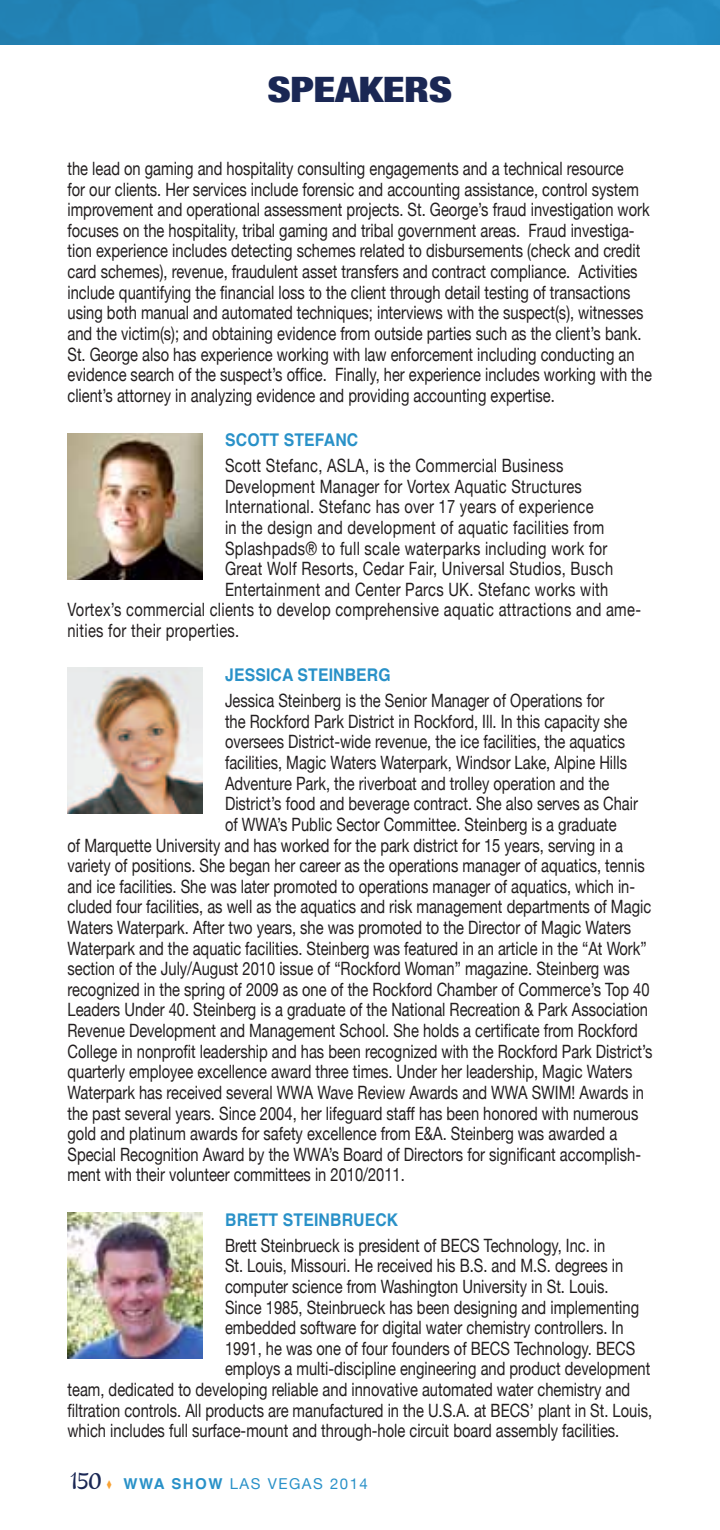
<style>
.page{position:relative;width:720px;height:1530px;background:#fff}
.page>*{position:absolute;margin:0;border:0;box-sizing:border-box;transform-origin:0 0}
.t1{font:900 condensed 35px "Helvetica Neue";letter-spacing:-.01em;color:#1a2754;scale:1.25 1}
.t2{font:30px "Hipster Script Pro";color:#1a2754}
.t3{font:18.25px/20.5px "Helvetica Neue";color:#231f20;scale:.8 1}
.t4{font:18.25px "Helvetica Neue";letter-spacing:.02em;color:#231f20;scale:.8 1}
.t5{font:700 17.5px "Helvetica";letter-spacing:.01em;color:#2991c8;scale:.9 1}
.t6{font:15px "Helvetica Neue";letter-spacing:.1em;color:#2991c8}
.s1{color:#f9a335}
.s2{font-family:"Helvetica";font-weight:700}
</style>
<div class="page">
<img style="left:68px;top:434px;width:134px;height:146px">
<img style="left:68px;top:668px;width:134px;height:146px">
<img style="left:68px;top:1213px;width:134px;height:146px">
<img style="left:0;top:0;width:675px;height:45px">
<div style="left:675px;top:0;width:45px;height:45px;background:#238bc2"></div>
<h1 class="t1" style="left:268px;top:67px;width:149px">SPEAKERS</h1>
<p class="t3" style="left:68px;top:158px;width:732px">the lead on gaming and hospitality consulting engagements and a technical resource<br>for our clients. Her services include forensic and accounting assistance, control system improvement and operational assessment projects. St. George’s fraud investigation work focuses on the hospitality, tribal gaming and tribal government areas. Fraud investiga&shy;tion experience includes detecting schemes related to disbursements (check and credit card schemes), revenue, fraudulent asset transfers and contract compliance. Activities include quantifying the financial loss to the client through detail testing of transactions using both manual and automated techniques; interviews with the suspect(s), witnesses and the victim(s); and obtaining evidence from outside parties such as the client’s bank.<br>St. George also has experience working with law enforcement including conducting an evidence search of the suspect’s office. Finally, her experience includes working with the client’s attorney in analyzing evidence and providing accounting expertise.</p>
<p class="t5" style="left:225px;top:426px;width:149px">SCOTT STEFANC</p>
<p class="t4" style="left:225px;top:455px;width:424px">Scott Stefanc, ASLA, is the Commercial Business</p>
<p class="t4" style="left:225px;top:475px;width:448px">Development Manager for Vortex Aquatic Structures</p>
<p class="t4" style="left:225px;top:496px;width:462px">International. Stefanc has over 17 years of experience</p>
<p class="t4" style="left:225px;top:517px;width:476px">in the design and development of aquatic facilities from</p>
<p class="t4" style="left:225px;top:537px;width:479px">Splashpads® to full scale waterparks including work for</p>
<p class="t4" style="left:225px;top:558px;width:487px">Great Wolf Resorts, Cedar Fair, Universal Studios, Busch</p>
<p class="t4" style="left:225px;top:578px;width:481px">Entertainment and Center Parcs UK. Stefanc works with</p>
<p class="t4" style="left:68px;top:599px;width:718px">Vortex’s commercial clients to develop comprehensive aquatic attractions and ame-</p>
<p class="t4" style="left:68px;top:620px;width:216px">nities for their properties.</p>
<p class="t5" style="left:225px;top:661px;width:184px">JESSICA STEINBERG</p>
<p class="t3" style="left:225px;top:690px;width:476px">Jessica Steinberg is the Senior Manager of Operations for</p>
<p class="t3" style="left:225px;top:711px;width:505px">the Rockford Park District in Rockford, Ill. In this capacity she</p>
<p class="t3" style="left:225px;top:731px;width:502px">oversees District-wide revenue, the ice facilities, the aquatics</p>
<p class="t3" style="left:225px;top:752px;width:504px">facilities, Magic Waters Waterpark, Windsor Lake, Alpine Hills</p>
<p class="t3" style="left:225px;top:773px;width:482px">Adventure Park, the riverboat and trolley operation and the</p>
<p class="t3" style="left:225px;top:793px;width:518px">District’s food and beverage contract. She also serves as Chair</p>
<p class="t3" style="left:225px;top:814px;width:491px">of WWA’s Public Sector Committee. Steinberg is a graduate</p>
<p class="t3" style="left:68px;top:835px;width:696px">of Marquette University and has worked for the park district for 15 years, serving in a</p>
<p class="t3" style="left:68px;top:855px;width:723px">variety of positions. She began her career as the operations manager of aquatics, tennis</p>
<p class="t3" style="left:68px;top:876px;width:711px">and ice facilities. She was later promoted to operations manager of aquatics, which in-</p>
<p class="t3" style="left:68px;top:896px;width:731px">cluded four facilities, as well as the aquatics and risk management departments of Magic</p>
<p class="t3" style="left:68px;top:917px;width:706px">Waters Waterpark. After two years, she was promoted to the Director of Magic Waters</p>
<p class="t3" style="left:68px;top:938px;width:726px">Waterpark and the aquatic facilities. Steinberg was featured in an article in the “At Work”</p>
<p class="t3" style="left:68px;top:958px;width:704px">section of the July/August 2010 issue of “Rockford Woman” magazine. Steinberg was</p>
<p class="t3" style="left:68px;top:979px;width:729px">recognized in the spring of 2009 as one of the Rockford Chamber of Commerce’s Top 40</p>
<p class="t3" style="left:68px;top:999px;width:727px">Leaders Under 40. Steinberg is a graduate of the National Recreation &amp; Park Association</p>
<p class="t3" style="left:68px;top:1020px;width:715px">Revenue Development and Management School. She holds a certificate from Rockford</p>
<p class="t3" style="left:68px;top:1041px;width:733px">College in nonprofit leadership and has been recognized with the Rockford Park District’s</p>
<p class="t3" style="left:68px;top:1061px;width:708px">quarterly employee excellence award three times. Under her leadership, Magic Waters</p>
<p class="t3" style="left:68px;top:1082px;width:722px">Waterpark has received several WWA Wave Review Awards and WWA SWIM! Awards in</p>
<p class="t3" style="left:68px;top:1103px;width:715px">the past several years. Since 2004, her lifeguard staff has been honored with numerous</p>
<p class="t3" style="left:68px;top:1123px;width:689px">gold and platinum awards for safety excellence from E&amp;A. Steinberg was awarded a</p>
<p class="t3" style="left:68px;top:1144px;width:718px">Special Recognition Award by the WWA’s Board of Directors for significant accomplish-</p>
<p class="t3" style="left:68px;top:1164px;width:423px">ment with their volunteer committees in 2010/2011.</p>
<p class="t5" style="left:225px;top:1205px;width:187px">BRETT STEINBRUECK</p>
<p class="t3" style="left:225px;top:1235px;width:477px">Brett Steinbrueck is president of BECS Technology, Inc. in</p>
<p class="t3" style="left:225px;top:1255px;width:499px">St. Louis, Missouri. He received his B.S. and M.S. degrees in</p>
<p class="t3" style="left:225px;top:1276px;width:481px">computer science from Washington University in St. Louis.</p>
<p class="t3" style="left:225px;top:1297px;width:519px">Since 1985, Steinbrueck has been designing and implementing</p>
<p class="t3" style="left:225px;top:1317px;width:500px">embedded software for digital water chemistry controllers. In</p>
<p class="t3" style="left:225px;top:1338px;width:514px">1991, he was one of four founders of BECS Technology. BECS</p>
<p class="t3" style="left:225px;top:1358px;width:533px">employs a multi-discipline engineering and product development</p>
<p class="t3" style="left:68px;top:1379px;width:705px">team, dedicated to developing reliable and innovative automated water chemistry and</p>
<p class="t3" style="left:68px;top:1400px;width:732px">filtration controls. All products are manufactured in the U.S.A. at BECS’ plant in St. Louis,</p>
<p class="t3" style="left:68px;top:1420px;width:691px">which includes full surface-mount and through-hole circuit board assembly facilities.</p>
<h2 class="t2" style="left:71px;top:1460px;width:32px">150</h2>
<p class="t6" style="left:107px;top:1475px;width:173px"><span class="s1">◆</span> <span class="s2">WWA SHOW</span> Las Vegas</p>
<p class="t6" style="left:330px;top:1475px;width:39px">2014</p>
</div>
